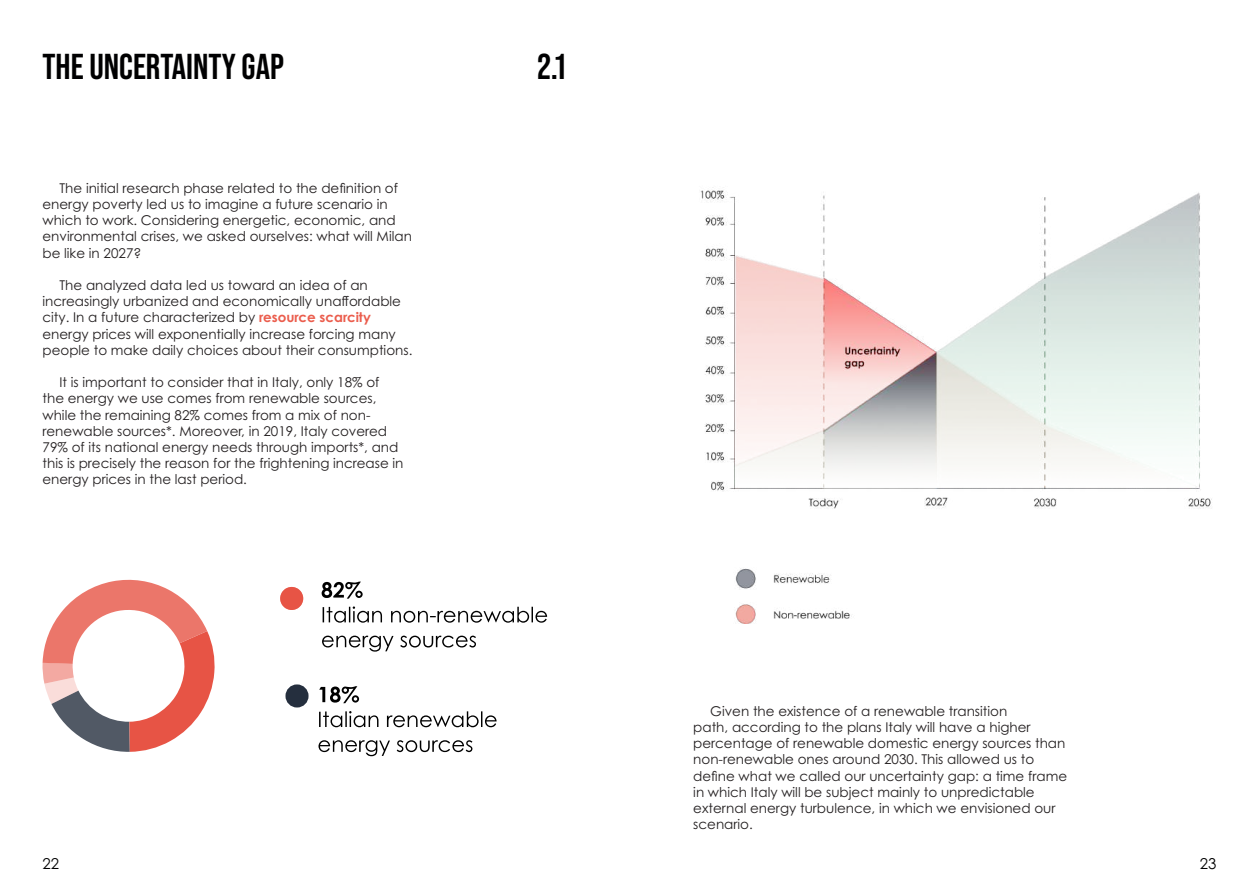
<style>
.page{position:relative;width:1259px;height:893px;background:#fff}
.page>*{position:absolute;margin:0;border:0;box-sizing:border-box;transform-origin:0 0}
.t1{font:700 36px "Bebas Neue Pro";color:#000001}
.t2{font:15px "Century Gothic Pro";color:#000001}
.t3{font:13.5px/16.2px "Century Gothic Pro";color:#231f20}
.s1{font-weight:700;color:#eb5d4d}
</style>
<div class="page">
<svg style="left:43px;top:579px;width:172px;height:173px"></svg>
<div style="left:280px;top:587px;width:23px;height:23px;background:#e75445;border-radius:50%"></div>
<div style="left:280px;top:587px;width:23px;height:23px;border:5px solid #e75445;border-radius:50%"></div>
<div style="left:288px;top:687px;width:18px;height:18px;background:#252f3e;border-radius:50%"></div>
<div style="left:285px;top:684px;width:23px;height:23px;border:5px solid #252f3e;border-radius:50%"></div>
<svg style="left:318px;top:686px;width:178px;height:70px"></svg>
<svg style="left:322px;top:582px;width:225px;height:70px"></svg>
<img style="left:700px;top:187px;width:512px;height:436px">
<h1 class="t1" style="left:43px;top:45px;width:243px">THE UNCERTAINTY GAP</h1>
<h1 class="t1" style="left:537px;top:45px;width:30px">2.1</h1>
<p class="t3" style="left:43px;top:180px;width:371px;text-indent:17px">The initial research phase related to the definition of energy poverty led us to imagine a future scenario in which to work. Considering energetic, economic, and environmental crises, we asked ourselves: what will Milan be like in 2027?</p>
<p class="t3" style="left:43px;top:277px;width:371px;text-indent:17px">The analyzed data led us toward an idea of an increasingly urbanized and economically unaffordable city. In a future characterized by <span class="s1">resource scarcity </span>energy prices will exponentially increase forcing many people to make daily choices about their consumptions.</p>
<p class="t3" style="left:43px;top:374px;width:362px;text-indent:17px">It is important to consider that in Italy, only 18% of the energy we use comes from renewable sources, while the remaining 82% comes from a mix of non&shy;renewable sources*. Moreover, in 2019, Italy covered 79% of its national energy needs through imports*, and this is precisely the reason for the frightening increase in energy prices in the last period.</p>
<p class="t3" style="left:693px;top:703px;width:375px;text-indent:17px">Given the existence of a renewable transition<br>path, according to the plans Italy will have a higher percentage of renewable domestic energy sources than non-renewable ones around 2030. This allowed us to define what we called our uncertainty gap: a time frame in which Italy will be subject mainly to unpredictable external energy turbulence, in which we envisioned our scenario.</p>
<p class="t2" style="left:43px;top:855px;width:18px">22</p>
<p class="t2" style="left:1199px;top:855px;width:18px">23</p>
</div>
